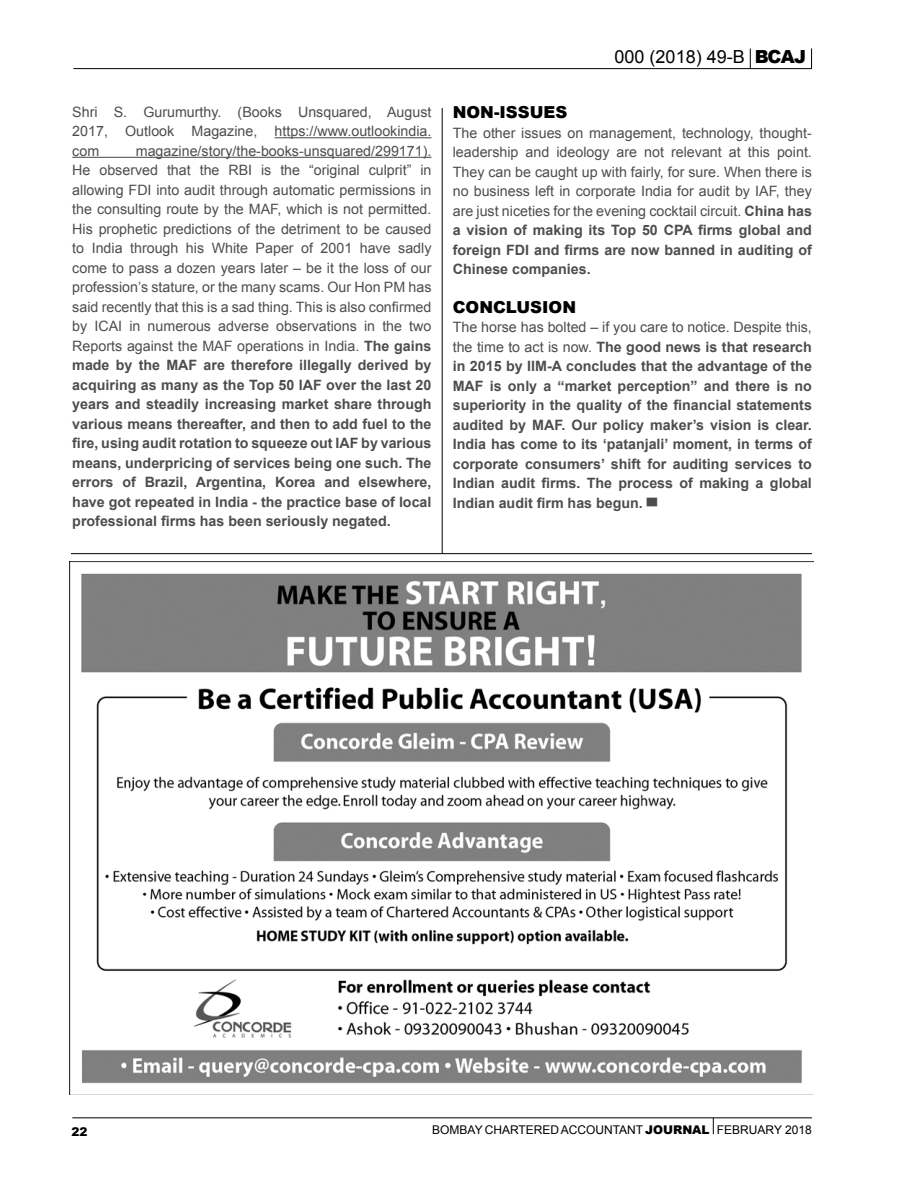
<style>
.page{position:relative;width:902px;height:1183px;background:#fff}
.page>*{position:absolute;margin:0;border:0;box-sizing:border-box;transform-origin:0 0}
.t1{font:18px "Arial";color:#000}
.t2{font:900 16.5px "Arial";color:#000}
.t3{font:14.25px/19.5px "Arial";color:#4d4d4f;text-align:justify}
.t4{font:700 14.25px/19.5px "Arial";color:#4d4d4f;text-align:justify}
.t5{font:12px "Arial";color:#000}
.t6{font:900 12px "Arial";color:#000}
.s1{font-weight:700}
.s2{font-weight:900}
.s3{font-weight:400}
</style>
<div class="page">
<hr style="left:73px;top:68px;width:738px;height:1px;background:#000">
<svg style="left:811px;top:48px;width:1px;height:21px"></svg>
<svg style="left:750px;top:48px;width:1px;height:20px"></svg>
<hr style="left:72px;top:1117px;width:739px;height:1px;background:#000">
<svg style="left:713px;top:1117px;width:1px;height:16px"></svg>
<hr style="left:442px;top:108px;width:1px;height:445px;background:#000">
<hr style="left:274px;top:137px;width:157px;height:1px;background:#4d4d4f">
<hr style="left:72px;top:157px;width:359px;height:1px;background:#4d4d4f">
<hr style="left:71px;top:553px;width:740px;height:1px;background:#000">
<img style="left:70px;top:561px;width:743px;height:532px">
<p class="t3" style="left:72px;top:102px;width:360px">Shri S. Gurumurthy. (Books Unsquared, August 2017, Outlook Magazine, https://www.outlookindia. com</p>
<p class="t3" style="left:72px;top:141px;width:360px;text-indent:63px">magazine/story/the-books-unsquared/299171).<br>He observed that the RBI is the “original culprit” in allowing FDI into audit through automatic permissions in the consulting route by the MAF, which is not permitted.<br>His prophetic predictions of the detriment to be caused to India through his White Paper of 2001 have sadly come to pass a dozen years later – be it the loss of our profession’s stature, or the many scams. Our Hon PM has said recently that this is a sad thing. This is also confirmed by ICAI in numerous adverse observations in the two Reports against the MAF operations in India. <span class="s1">The gains made by the MAF are therefore illegally derived by acquiring as many as the Top 50 IAF over the last 20 years and steadily increasing market share through various means thereafter, and then to add fuel to the fire, using audit rotation to squeeze out IAF by various means, underpricing of services being one such. The errors of Brazil, Argentina, Korea and elsewhere, have got repeated in India - the practice base of local professional firms has been seriously negated.</span></p>
<p class="t1" style="left:614px;top:45px;width:193px">000 (2018) 49-B <span class="s2">BCAJ</span></p>
<p class="t2" style="left:452px;top:100px;width:116px">NON-ISSUES</p>
<p class="t3" style="left:452px;top:123px;width:360px">The other issues on management, technology, thought&shy;leadership and ideology are not relevant at this point.<br>They can be caught up with fairly, for sure. When there is no business left in corporate India for audit by IAF, they are just niceties for the evening cocktail circuit. <span class="s1">China has a vision of making its Top 50 CPA firms global and foreign FDI and firms are now banned in auditing of Chinese companies.</span></p>
<p class="t2" style="left:452px;top:294px;width:125px">CONCLUSION</p>
<p class="t4" style="left:452px;top:318px;width:360px"><span class="s3">The horse has bolted – if you care to notice. Despite this, the time to act is now.</span> The good news is that research in 2015 by IIM-A concludes that the advantage of the MAF is only a “market perception” and there is no superiority in the quality of the financial statements audited by MAF. Our policy maker’s vision is clear.<br>India has come to its ‘patanjali’ moment, in terms of corporate consumers’ shift for auditing services to Indian audit firms. The process of making a global Indian audit firm has begun. <sup>▄</sup></p>
<p class="t6" style="left:71px;top:1122px;width:18px">22</p>
<p class="t5" style="left:432px;top:1121px;width:381px">BOMBAY CHARTERED ACCOUNTANT <span class="s2">JOURNAL</span> FEBRUARY 2018</p>
</div>
